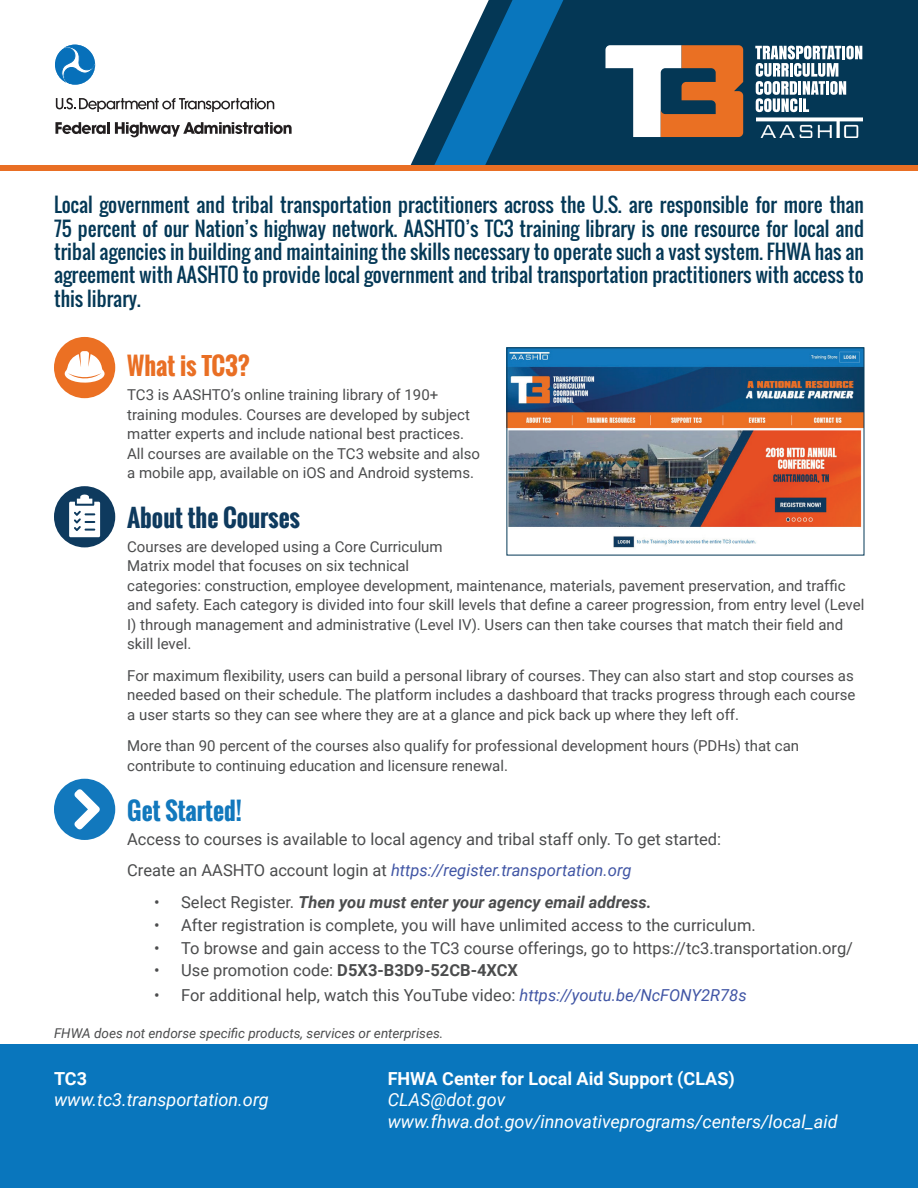
<style>
.page{position:relative;width:918px;height:1188px;background:#fff}
.page>*{position:absolute;margin:0;border:0;box-sizing:border-box;transform-origin:0 0}
.t1{font:700 24px "Oswald";color:#0e3a5e}
.t2{font:700 24px "Oswald";color:#1278bd}
.t3{font:700 24px "Oswald";color:#e96f24}
.t4{font:19.5px/23.4px "Oswald";color:#043856;text-align:justify}
.t5{font:italic 18px/21.6px "Roboto";color:#fff}
.t6{font:700 18px "Roboto";color:#fff}
.t7{font:16.5px/31.5px "Roboto";color:#4b4c4d}
.t8{font:italic 700 16.5px "Roboto";color:#4b4c4d}
.t9{font:700 16.5px "Roboto";color:#4b4c4d}
.t10{font:15px/19.5px "Roboto";color:#4b4c4d}
.t11{font:italic 13.5px "Roboto";color:#4b4c4d}
.s1{font-style:italic;color:#4156a5}
.s2{font-weight:400;font-style:normal}
.s3{font-weight:400}
</style>
<div class="page">
<div style="left:0;top:1044px;width:918px;height:144px;background:#0976bd"></div>
<svg style="left:410px;top:0;width:508px;height:165px;background:#194863"></svg>
<svg style="left:434px;top:0;width:129px;height:165px;background:#2b6d97"></svg>
<svg style="left:755px;top:46px;width:107px;height:66px"></svg>
<svg style="left:605px;top:45px;width:138px;height:92px"></svg>
<img style="left:756px;top:117px;width:106px;height:20px">
<svg style="left:56px;top:98px;width:218px;height:14px"></svg>
<svg style="left:55px;top:122px;width:237px;height:16px"></svg>
<svg style="left:55px;top:45px;width:40px;height:40px"></svg>
<div style="left:0;top:165px;width:918px;height:6px;background:#e96f24"></div>
<img style="left:509px;top:349px;width:353px;height:199px">
<div style="left:507px;top:347px;width:357px;height:208px;border:1px solid #043856"></div>
<div style="left:54px;top:337px;width:61px;height:61px;background:#eb7023;border-radius:50%"></div>
<svg style="left:64px;top:351px;width:41px;height:32px"></svg>
<div style="left:54px;top:486px;width:61px;height:61px;background:#0e3a5e;border-radius:50%"></div>
<svg style="left:69px;top:494px;width:31px;height:43px"></svg>
<div style="left:54px;top:779px;width:61px;height:61px;background:#1278bd;border-radius:50%"></div>
<svg style="left:74px;top:789px;width:26px;height:41px"></svg>
<p class="t4" style="left:54px;top:193px;width:812px">Local government and tribal transportation practitioners across the U.S. are responsible for more than 75 percent of our Nation’s highway network. AASHTO’s TC3 training library is one resource for local and tribal agencies in building and maintaining the skills necessary to operate such a vast system. FHWA has an agreement with AASHTO to provide local government and tribal transportation practitioners with access to this library.</p>
<h1 class="t3" style="left:127px;top:348px;width:124px">What is TC3?</h1>
<p class="t10" style="left:127px;top:384px;width:354px">TC3 is AASHTO’s online training library of 190+ training modules. Courses are developed by subject matter experts and include national best practices.<br>All courses are available on the TC3 website and also a mobile app, available on iOS and Android systems.</p>
<h1 class="t1" style="left:127px;top:500px;width:174px">About the Courses</h1>
<p class="t10" style="left:127px;top:536px;width:739px">Courses are developed using a Core Curriculum<br>Matrix model that focuses on six technical<br>categories: construction, employee development, maintenance, materials, pavement preservation, and traffic and safety. Each category is divided into four skill levels that define a career progression, from entry level (Level I) through management and administrative (Level IV). Users can then take courses that match their field and skill level.</p>
<p class="t10" style="left:127px;top:665px;width:730px;text-align:justify">For maximum flexibility, users can build a personal library of courses. They can also start and stop courses as needed based on their schedule. The platform includes a dashboard that tracks progress through each course a user starts so they can see where they are at a glance and pick back up where they left off.</p>
<p class="t10" style="left:127px;top:736px;width:673px">More than 90 percent of the courses also qualify for professional development hours (PDHs) that can contribute to continuing education and licensure renewal.</p>
<h1 class="t2" style="left:127px;top:792px;width:116px">Get Started!</h1>
<p class="t7" style="left:127px;top:822px;width:596px">Access to courses is available to local agency and tribal staff only. To get started:<br>Create an AASHTO account login at <span class="s1">https://register.transportation.org</span></p>
<p class="t8" style="left:154px;top:891px;width:499px"><span class="s2">• Select Register.</span> Then you must enter your agency email address.</p>
<p class="t7" style="left:154px;top:909px;width:603px">• After registration is complete, you will have unlimited access to the curriculum.</p>
<p class="t7" style="left:154px;top:931px;width:700px">• To browse and gain access to the TC3 course offerings, go to https://tc3.transportation.org/</p>
<p class="t9" style="left:154px;top:959px;width:365px"><span class="s3">• Use promotion code:</span> D5X3-B3D9-52CB-4XCX</p>
<p class="t7" style="left:154px;top:979px;width:594px">• For additional help, watch this YouTube video: <span class="s1">https://youtu.be/NcFONY2R78s</span></p>
<p class="t11" style="left:54px;top:1024px;width:391px">FHWA does not endorse specific products, services or enterprises.</p>
<p class="t6" style="left:54px;top:1065px;width:34px">TC3</p>
<p class="t5" style="left:54px;top:1088px;width:216px">www.tc3.transportation.org</p>
<p class="t6" style="left:388px;top:1065px;width:349px">FHWA Center for Local Aid Support (CLAS)</p>
<p class="t5" style="left:388px;top:1088px;width:451px">CLAS@dot.gov www.fhwa.dot.gov/innovativeprograms/centers/local_aid</p>
</div>
